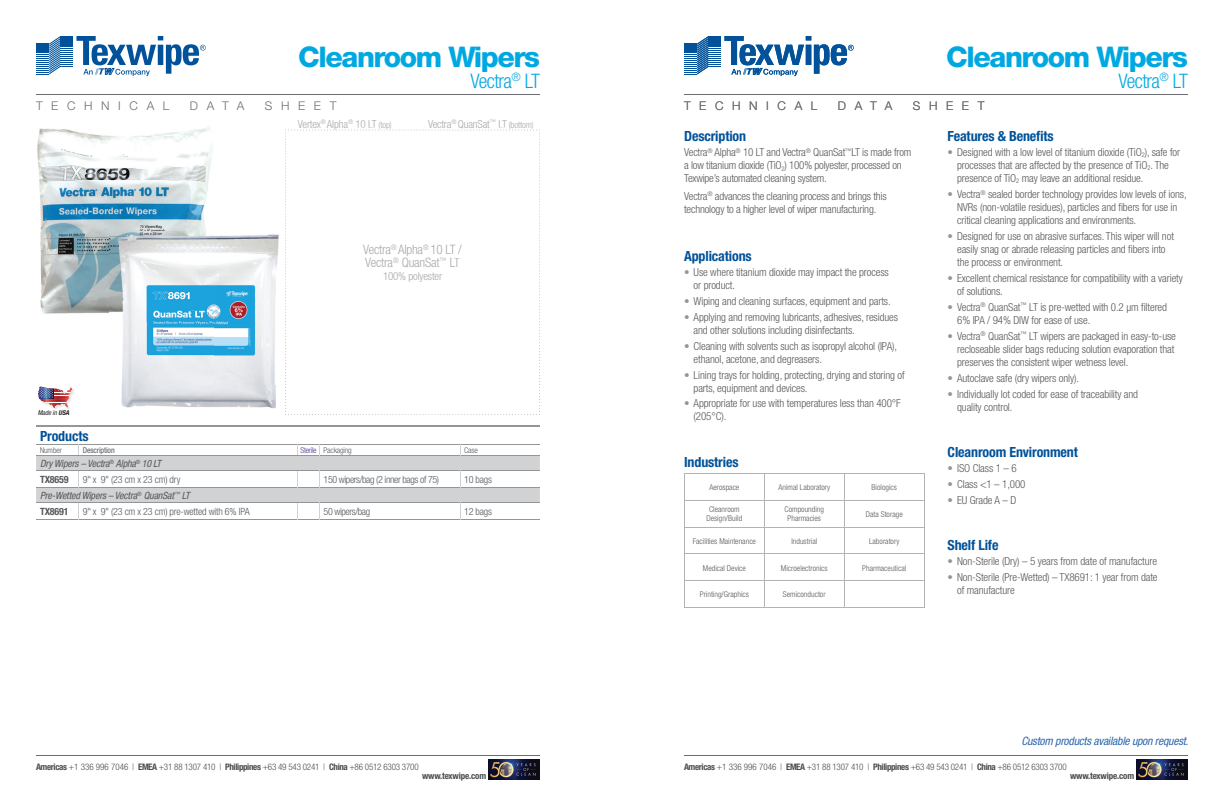
<style>
.page{position:relative;width:1224px;height:792px;background:#fff}
.page>*{position:absolute;margin:0;border:0;box-sizing:border-box;transform-origin:0 0}
.t1{font:800 28.5px "Helvetica Neue";letter-spacing:-.05em;color:#00a8e1}
.t2{font:300 condensed 20px "Helvetica Neue";letter-spacing:-.03em;color:#00a8e1}
.t3{font:700 condensed 14px "Helvetica Neue";letter-spacing:-.01em;color:#01529a}
.t4{font:300 condensed 13px/13px "Helvetica Neue";letter-spacing:-.015em;color:#a8a9ad}
.t5{font:300 12px "Helvetica Neue";letter-spacing:.72em;color:#6c6d70}
.t6{font:italic condensed 11.6px "Helvetica Neue";letter-spacing:-.015em;color:#2e68aa}
.t7{font:300 condensed 11px/13px "Helvetica Neue";letter-spacing:-.01em;color:#57585a}
.t8{font:300 condensed 11px "Helvetica Neue";letter-spacing:-.015em;color:#a8a9ad}
.t9{font:italic condensed 10px/15.9px "Helvetica Neue";letter-spacing:-.015em;color:#57585a}
.t10{font:300 condensed 10px "Helvetica Neue";letter-spacing:-.015em;color:#57585a}
.t11{font:300 condensed 10px "Helvetica Neue";letter-spacing:-.035em;color:#57585a}
.t12{font:300 condensed 9px "Helvetica Neue";letter-spacing:-.02em;color:#4b4c4d}
.t13{font:700 condensed 9px "Helvetica Neue";letter-spacing:-.02em;color:#4b4c4d}
.t14{font:300 condensed 8px/9px "Helvetica Neue";letter-spacing:.005em;color:#57585a;text-align:center}
.t15{font:300 condensed 8px "Helvetica Neue";letter-spacing:-.015em;color:#57585a}
.t16{font:condensed 8px "Helvetica Neue";letter-spacing:-.015em;color:#57585a}
.t17{font:italic condensed 6.7px "Helvetica Neue";letter-spacing:-.01em;color:#231f20}
.s1{font-size:9px}
.s2{font-weight:700}
.s3{color:#502e92}
.s4{font-weight:700;font-style:normal}
.s5{color:#939598}
.s6{font-size:6.4px}
</style>
<div class="page">
<img style="left:488px;top:760px;width:52px;height:19px">
<svg style="left:36px;top:36px;width:170px;height:40px"></svg>
<hr style="left:36px;top:94px;width:504px;height:1px;background:#6c6d70">
<svg style="left:38px;top:387px;width:34px;height:23px"></svg>
<hr style="left:36px;top:756px;width:504px;height:1px;background:#6c6d70">
<hr style="left:36px;top:519px;width:504px;height:1px;background:#939598">
<hr style="left:36px;top:425px;width:284px;height:2px;background:#939598">
<hr style="left:320px;top:425px;width:220px;height:2px;background:#939598">
<svg style="left:36px;top:444px;width:504px;height:75px"></svg>
<img style="left:37px;top:125px;width:176px;height:189px">
<img style="left:213px;top:234px;width:66px;height:151px">
<img style="left:122px;top:322px;width:91px;height:63px">
<img style="left:121px;top:385px;width:155px;height:24px">
<img style="left:109px;top:232px;width:108px;height:90px">
<svg style="left:285px;top:130px;width:255px;height:285px"></svg>
<img style="left:1136px;top:760px;width:52px;height:19px">
<hr style="left:684px;top:756px;width:504px;height:1px;background:#6c6d70">
<svg style="left:684px;top:36px;width:170px;height:40px"></svg>
<hr style="left:684px;top:94px;width:504px;height:1px;background:#6c6d70">
<svg style="left:684px;top:473px;width:241px;height:135px"></svg>
<hr style="left:684px;top:607px;width:240px;height:1px;background:#b2b3b7">
<h1 class="t1" style="left:298px;top:46px;width:243px">Cleanroom Wipers</h1>
<h2 class="t2" style="left:471px;top:74px;width:71px">Vectra<sup>®</sup> LT</h2>
<p class="t8" style="left:298px;top:120px;width:96px">Vertex<sup>®</sup> Alpha<sup>®</sup> 10 LT <span class="s1">(top)</span></p>
<p class="t8" style="left:428px;top:120px;width:107px">Vectra<sup>®</sup> QuanSat<sup>™</sup> LT <span class="s1">(bottom)</span></p>
<p class="t5" style="left:36px;top:101px;width:135px">TECHNICAL</p>
<p class="t5" style="left:190px;top:101px;width:56px">DATA</p>
<p class="t5" style="left:265px;top:101px;width:73px">SHEET</p>
<p class="t4" style="left:363px;top:244px;width:100px">Vectra<sup>®</sup> Alpha<sup>®</sup> 10 LT /<br>Vectra<sup>®</sup> QuanSat<sup>™</sup> LT</p>
<p class="t8" style="left:383px;top:273px;width:61px">100% polyester</p>
<p class="t17" style="left:38px;top:410px;width:33px">Made in <span class="s2">USA</span></p>
<p class="t3" style="left:40px;top:431px;width:50px">Products</p>
<p class="t14" style="left:40px;top:446px;width:23px">Number</p>
<p class="t16" style="left:83px;top:447px;width:33px">Description</p>
<p class="t15" style="left:301px;top:447px;width:53px"><span class="s3">Sterile</span> Packaging</p>
<p class="t14" style="left:464px;top:446px;width:15px">Case</p>
<p class="t9" style="left:40px;top:456px;width:123px">Dry Wipers – Vectra<sup>®</sup> Alpha<sup>®</sup> 10 LT<br><span class="s4">TX8659</span></p>
<p class="t10" style="left:83px;top:476px;width:99px">9" x 9" (23 cm x 23 cm) dry</p>
<p class="t11" style="left:324px;top:476px;width:117px">150 wipers/bag (2 inner bags of 75)</p>
<p class="t10" style="left:464px;top:476px;width:30px">10 bags</p>
<p class="t9" style="left:40px;top:488px;width:151px">Pre-Wetted Wipers – Vectra<sup>®</sup> QuanSat<sup>™</sup> LT<br><span class="s4">TX8691</span></p>
<p class="t10" style="left:83px;top:508px;width:168px">9" x 9" (23 cm x 23 cm) pre-wetted with 6% IPA</p>
<p class="t11" style="left:324px;top:508px;width:48px">50 wipers/bag</p>
<p class="t10" style="left:464px;top:508px;width:30px">12 bags</p>
<p class="t12" style="left:36px;top:764px;width:384px"><span class="s2">Americas</span> +1 336 996 7046 | <span class="s2">EMEA</span> +31 88 1307 410 | <span class="s2">Philippines</span> +63 49 543 0241 | <span class="s2">China</span> +86 0512 6303 3700</p>
<p class="t13" style="left:422px;top:773px;width:66px">www.texwipe.com</p>
<h1 class="t1" style="left:946px;top:46px;width:243px">Cleanroom Wipers</h1>
<h2 class="t2" style="left:1119px;top:74px;width:71px">Vectra<sup>®</sup> LT</h2>
<p class="t5" style="left:684px;top:101px;width:135px">TECHNICAL</p>
<p class="t5" style="left:838px;top:101px;width:56px">DATA</p>
<p class="t5" style="left:913px;top:101px;width:73px">SHEET</p>
<p class="t3" style="left:684px;top:131px;width:64px">Description</p>
<p class="t7" style="left:684px;top:147px;width:229px">Vectra<sup>®</sup> Alpha<sup>®</sup> 10 LT and Vectra<sup>®</sup> QuanSat<sup>™</sup>LT is made from a low titanium dioxide (TiO<sub>2</sub>) 100% polyester, processed on<br>Texwipe’s automated cleaning system.</p>
<p class="t7" style="left:684px;top:190px;width:204px">Vectra<sup>®</sup> advances the cleaning process and brings this technology to a higher level of wiper manufacturing.</p>
<p class="t3" style="left:684px;top:251px;width:69px">Applications</p>
<p class="t7" style="left:694px;top:267px;width:197px;text-indent:-9px"><span class="s5">•</span> Use where titanium dioxide may impact the process or product.</p>
<p class="t7" style="left:684px;top:295px;width:208px"><span class="s5">•</span> Wiping and cleaning surfaces, equipment and parts.</p>
<p class="t7" style="left:694px;top:311px;width:206px;text-indent:-9px"><span class="s5">•</span> Applying and removing lubricants, adhesives, residues and other solutions including disinfectants.</p>
<p class="t7" style="left:694px;top:340px;width:205px;text-indent:-9px"><span class="s5">•</span> Cleaning with solvents such as isopropyl alcohol (IPA), ethanol, acetone, and degreasers.</p>
<p class="t7" style="left:694px;top:369px;width:213px;text-indent:-9px"><span class="s5">•</span> Lining trays for holding, protecting, drying and storing of parts, equipment and devices.</p>
<p class="t7" style="left:694px;top:398px;width:209px;text-indent:-9px"><span class="s5">•</span> Appropriate for use with temperatures less than 400°F (205°C).</p>
<p class="t3" style="left:684px;top:457px;width:56px">Industries</p>
<p class="t14" style="left:709px;top:483px;width:31px">Aerospace</p>
<p class="t14" style="left:778px;top:483px;width:53px">Animal Laboratory</p>
<p class="t14" style="left:872px;top:483px;width:27px">Biologics</p>
<p class="t14" style="left:706px;top:506px;width:37px">Cleanroom<br>Design/Build</p>
<p class="t14" style="left:785px;top:506px;width:41px">Compounding<br>Pharmacies</p>
<p class="t14" style="left:866px;top:510px;width:39px">Data Storage</p>
<p class="t14" style="left:693px;top:537px;width:65px">Facilities Maintenance</p>
<p class="t14" style="left:791px;top:537px;width:27px">Industrial</p>
<p class="t14" style="left:869px;top:537px;width:32px">Laboratory</p>
<p class="t14" style="left:703px;top:564px;width:45px">Medical Device</p>
<p class="t14" style="left:781px;top:564px;width:48px">Microelectronics</p>
<p class="t14" style="left:862px;top:564px;width:45px">Pharmaceutical</p>
<p class="t14" style="left:700px;top:591px;width:51px">Printing/Graphics</p>
<p class="t14" style="left:783px;top:591px;width:44px">Semiconductor</p>
<p class="t3" style="left:948px;top:131px;width:108px">Features &amp; Benefits</p>
<p class="t7" style="left:957px;top:147px;width:225px;text-indent:-10px"><span class="s5">•</span> Designed with a low level of titanium dioxide (TiO<span class="s6">2</span>), safe for processes that are affected by the presence of TiO<span class="s6">2</span>. The presence of TiO<span class="s6">2</span> may leave an additional residue.</p>
<p class="t7" style="left:957px;top:189px;width:231px;text-indent:-10px"><span class="s5">•</span> Vectra<sup>®</sup> sealed border technology provides low levels of ions,<br>NVRs (non-volatile residues), particles and fibers for use in critical cleaning applications and environments.</p>
<p class="t7" style="left:957px;top:231px;width:218px;text-indent:-9px"><span class="s5">•</span> Designed for use on abrasive surfaces. This wiper will not easily snag or abrade releasing particles and fibers into the process or environment.</p>
<p class="t7" style="left:957px;top:273px;width:227px;text-indent:-9px"><span class="s5">•</span> Excellent chemical resistance for compatibility with a variety of solutions.</p>
<p class="t7" style="left:957px;top:301px;width:211px;text-indent:-9px"><span class="s5">•</span> Vectra<sup>®</sup> QuanSat<sup>™</sup> LT is pre-wetted with 0.2 µm filtered<br>6% IPA / 94% DIW for ease of use.</p>
<p class="t7" style="left:957px;top:330px;width:220px;text-indent:-9px"><span class="s5">•</span> Vectra<sup>®</sup> QuanSat<sup>™</sup> LT wipers are packaged in easy-to-use recloseable slider bags reducing solution evaporation that preserves the consistent wiper wetness level.</p>
<p class="t7" style="left:948px;top:372px;width:133px"><span class="s5">•</span> Autoclave safe (dry wipers only).</p>
<p class="t7" style="left:957px;top:388px;width:182px;text-indent:-9px"><span class="s5">•</span> Individually lot coded for ease of traceability and quality control.</p>
<p class="t3" style="left:948px;top:447px;width:132px">Cleanroom Environment</p>
<p class="t7" style="left:948px;top:463px;width:70px"><span class="s5">•</span> ISO Class 1 – 6</p>
<p class="t7" style="left:948px;top:479px;width:79px"><span class="s5">•</span> Class &lt;1 – 1,000</p>
<p class="t7" style="left:948px;top:494px;width:70px"><span class="s5">•</span> EU Grade A – D</p>
<p class="t3" style="left:948px;top:540px;width:52px">Shelf Life</p>
<p class="t7" style="left:948px;top:556px;width:211px"><span class="s5">•</span> Non-Sterile (Dry) – 5 years from date of manufacture</p>
<p class="t7" style="left:957px;top:572px;width:202px;text-indent:-9px"><span class="s5">•</span> Non-Sterile (Pre-Wetted) – TX8691: 1 year from date of manufacture</p>
<p class="t6" style="left:1021px;top:737px;width:169px">Custom products available upon request.</p>
<p class="t12" style="left:684px;top:764px;width:384px"><span class="s2">Americas</span> +1 336 996 7046 | <span class="s2">EMEA</span> +31 88 1307 410 | <span class="s2">Philippines</span> +63 49 543 0241 | <span class="s2">China</span> +86 0512 6303 3700</p>
<p class="t13" style="left:1070px;top:773px;width:66px">www.texwipe.com</p>
</div>
